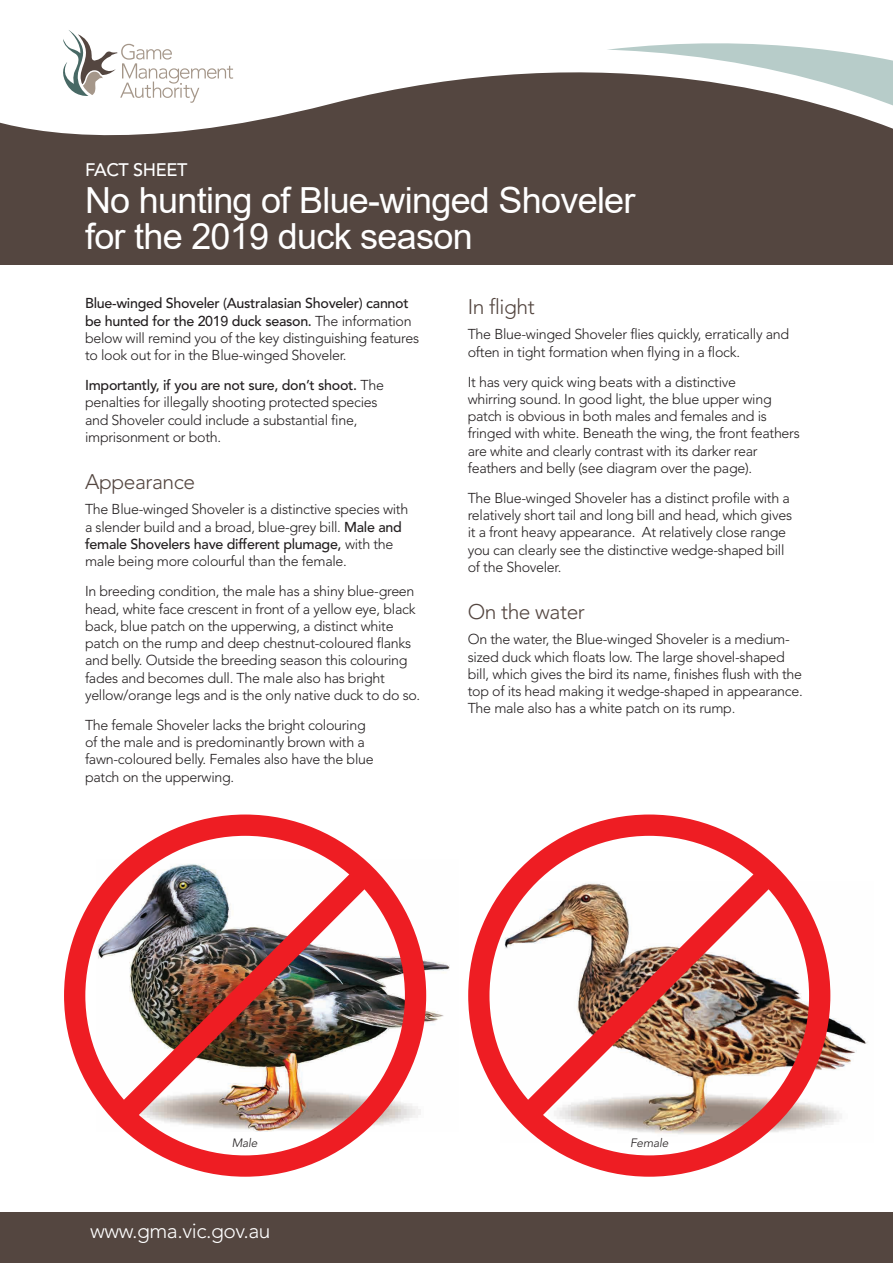
<style>
.page{position:relative;width:893px;height:1263px;background:#fff}
.page>*{position:absolute;margin:0;border:0;box-sizing:border-box;transform-origin:0 0}
.t1{font:36px/36px "Arial";letter-spacing:-.02em;color:#fff}
.heading_Duck{font:300 21px "Avenir LT Std";letter-spacing:-.02em;color:#544640}
.t2{font:300 21px "Avenir LT Std";letter-spacing:-.02em;color:#fff}
.t3{font:500 18px "Avenir LT Std";letter-spacing:-.02em;color:#fff}
.body{font:300 14.25px/17.2px "Avenir LT Std";letter-spacing:-.02em;color:#231f20}
.t4{font:italic 300 12px "Avenir LT Std";letter-spacing:-.02em;color:#231f20}
.s1{font-weight:500}
.s2{font-family:"Arial";font-weight:400}
.s3{color:#353735}
</style>
<div class="page">
<svg style="left:0;top:33px;width:893px;height:231px;fill:#544640"></svg>
<svg style="left:606px;top:33px;width:287px;height:100px"></svg>
<div style="left:0;top:1212px;width:893px;height:51px;background:#544640"></div>
<img style="left:390px;top:887px;width:60px;height:236px">
<div style="left:64px;top:814px;width:362px;height:363px;border:21px solid #ee1d23;border-radius:50%"></div>
<img style="left:96px;top:849px;width:294px;height:293px">
<img style="left:794px;top:887px;width:74px;height:243px">
<div style="left:468px;top:814px;width:362px;height:363px;border:21px solid #ee1d23;border-radius:50%"></div>
<img style="left:500px;top:849px;width:294px;height:293px">
<p class="t3" style="left:85px;top:159px;width:104px">FACT SHEET</p>
<p class="t1" style="left:85px;top:182px;width:552px">No hunting of Blue-winged Shoveler for the 2019 duck season</p>
<p class="body" style="left:85px;top:295px;width:336px"><span class="s1">Blue-winged Shoveler (Australasian Shoveler) cannot be hunted for the 201</span><span class="s2">9</span> <span class="s1">duck season.</span> The information below will remind you of the key distinguishing features to look out for in the Blue-winged Shoveler.</p>
<p class="body" style="left:85px;top:377px;width:300px"><span class="s1">Importantly, if you are not sure, don’t shoot.</span> The penalties for illegally shooting protected species and Shoveler could include a substantial fine, imprisonment or both.</p>
<p class="heading_Duck" style="left:85px;top:469px;width:112px">Appearance</p>
<p class="body" style="left:85px;top:501px;width:325px">The Blue-winged Shoveler is a distinctive species with a slender build and a broad, blue-grey bill. <span class="s1">Male and female Shovelers have different plumage,</span> with the male being more colourful than the female.</p>
<p class="body" style="left:85px;top:583px;width:337px">In breeding condition, the male has a shiny blue-green head, white face crescent in front of a yellow eye, black back, blue patch on the upperwing, a distinct white patch on the rump and deep chestnut-coloured flanks and belly. Outside the breeding season this colouring fades and becomes dull. The male also has bright yellow/orange legs and is the only native duck to do so.</p>
<p class="body" style="left:85px;top:716px;width:290px">The female Shoveler lacks the bright colouring of the male and is predominantly brown with a fawn-coloured belly. Females also have the blue patch on the upperwing.</p>
<p class="heading_Duck" style="left:468px;top:294px;width:69px">In flight</p>
<p class="body" style="left:468px;top:326px;width:323px">The Blue-winged Shoveler flies quickly, erratically and often in tight formation when flying in a flock.</p>
<p class="body" style="left:468px;top:373px;width:334px">It has very quick wing beats with a distinctive<br>whirring sound. In good light, the blue upper wing patch is obvious in both males and females and is fringed with white. Beneath the wing, the front feathers are white and clearly contrast with its darker rear feathers and belly (see diagram over the page).</p>
<p class="body" style="left:468px;top:489px;width:326px">The Blue-winged Shoveler has a distinct profile with a relatively short tail and long bill and head, which gives it a front heavy appearance. At relatively close range you can clearly see the distinctive wedge-shaped bill of the Shoveler.</p>
<p class="heading_Duck" style="left:468px;top:599px;width:119px">On the water</p>
<p class="body" style="left:468px;top:631px;width:336px">On the water, the Blue-winged Shoveler is a medium&shy;sized duck which floats low. The large shovel-shaped bill, which gives the bird its name, finishes flush with the top of its head making it wedge-shaped in appearance.<br>The male also has a white patch on its rump<span class="s3">.</span></p>
<p class="t4" style="left:232px;top:1136px;width:27px">Male</p>
<p class="t4" style="left:630px;top:1136px;width:40px">Female</p>
<h2 class="t2" style="left:90px;top:1219px;width:182px">www.gma.vic.gov.au</h2>
</div>
